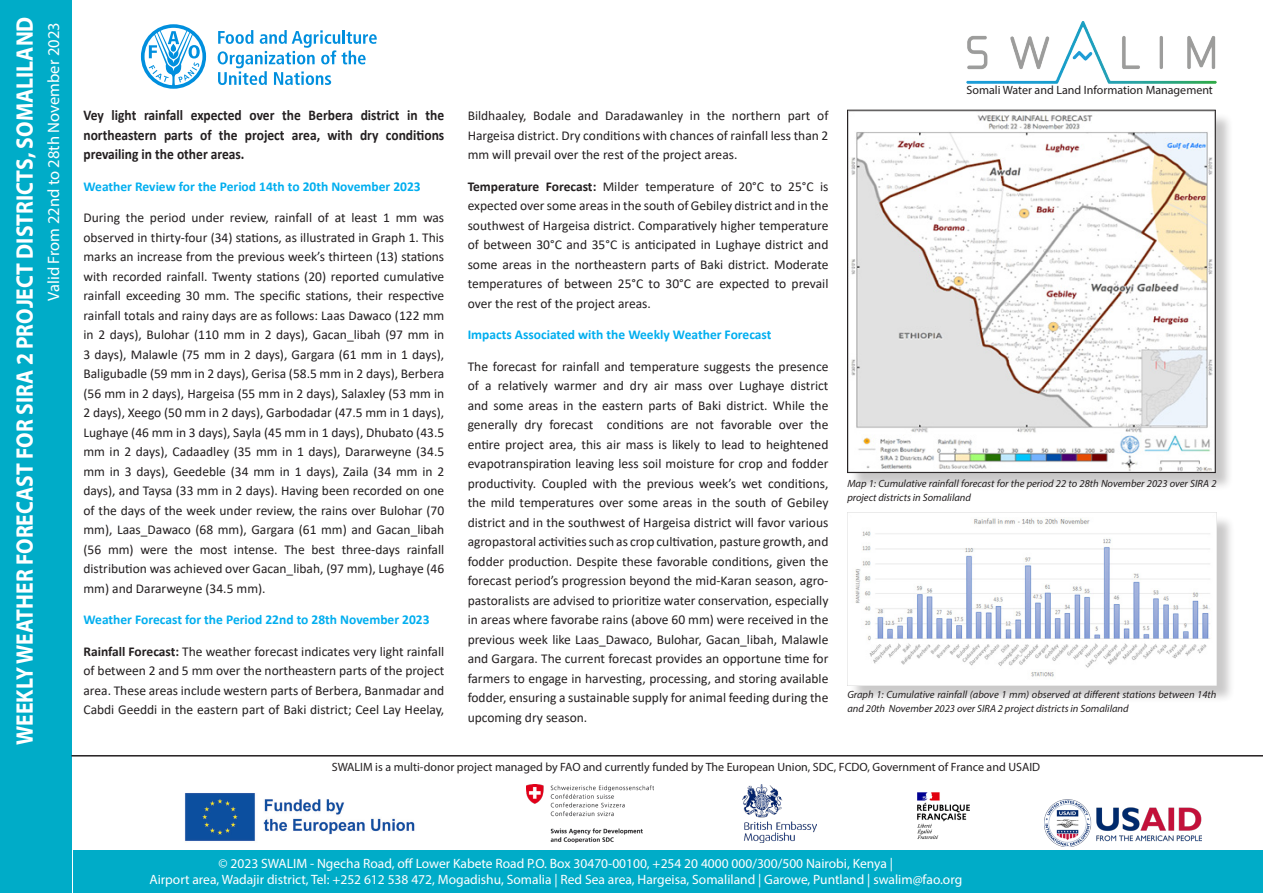
<style>
.page{position:relative;width:1263px;height:893px;background:#fff}
.page>*{position:absolute;margin:0;border:0;box-sizing:border-box;transform-origin:0 0}
.t1{font:700 24px "Myriad Pro";color:#fff;scale:.9 1}
.t2{font:16.5px "Myriad Pro";color:#fff}
.t3{font:700 14.85px/19.5px "Calibri";color:#231f20;text-align:justify;scale:.91 1}
.t4{font:13.5px/19.5px "Calibri";color:#231f20;text-align:justify}
.t5{font:13.5px "Myriad Pro";color:#fff}
.t6{font:700 13.5px "Calibri";color:#00aeef}
.t7{font:12px "Myriad Pro";color:#231f20}
.t8{font:italic 10.5px/13.5px "Myriad Pro";color:#231f20}
.s1{font-weight:700}
</style>
<div class="page">
<img style="left:966px;top:22px;width:250px;height:61px">
<div style="left:0;top:0;width:71px;height:893px;background:#00acc8"></div>
<svg style="left:141px;top:24px;width:65px;height:65px"></svg>
<svg style="left:218px;top:30px;width:159px;height:55px"></svg>
<img style="left:185px;top:793px;width:230px;height:48px">
<img style="left:527px;top:785px;width:126px;height:57px">
<img style="left:1044px;top:800px;width:157px;height:46px">
<div style="left:74px;top:850px;width:1189px;height:43px;background:#00acc8"></div>
<img style="left:917px;top:792px;width:53px;height:47px">
<img style="left:743px;top:785px;width:73px;height:57px">
<hr style="left:71px;top:755px;width:1192px;height:1px;background:#231f20">
<div style="left:849px;top:112px;width:385px;height:379px;background:#231f20;opacity:.25"></div>
<img style="left:849px;top:112px;width:364px;height:359px">
<div style="left:847px;top:110px;width:368px;height:363px;border:1px solid #231f20"></div>
<div style="left:850px;top:515px;width:385px;height:189px;background:#231f20;opacity:.24"></div>
<img style="left:850px;top:515px;width:366px;height:170px">
<p class="t1" style="left:9px;top:745px;width:811px;rotate:-90deg">WEEKLY WEATHER FORECAST FOR SIRA 2 PROJECT DISTRICTS, SOMALILAND</p>
<p class="t2" style="left:43px;top:301px;width:280px;rotate:-90deg">Valid From 22nd to 28th November 2023</p>
<p class="t3" style="left:83px;top:105px;width:398px">Vey light rainfall expected over the Berbera district in the northeastern parts of the project area, with dry conditions prevailing in the other areas.</p>
<p class="t6" style="left:83px;top:177px;width:339px">Weather Review for the Period 14th to 20th November 2023</p>
<p class="t4" style="left:83px;top:208px;width:362px">During the period under review, rainfall of at least 1 mm was observed in thirty-four (34) stations, as illustrated in Graph 1. This marks an increase from the previous week’s thirteen (13) stations with recorded rainfall. Twenty stations (20) reported cumulative rainfall exceeding 30 mm. The specific stations, their respective rainfall totals and rainy days are as follows: Laas Dawaco (122 mm in 2 days), Bulohar (110 mm in 2 days), Gacan_libah (97 mm in 3 days), Malawle (75 mm in 2 days), Gargara (61 mm in 1 days), Baligubadle (59 mm in 2 days), Gerisa (58.5 mm in 2 days), Berbera (56 mm in 2 days), Hargeisa (55 mm in 2 days), Salaxley (53 mm in 2 days), Xeego (50 mm in 2 days), Garbodadar (47.5 mm in 1 days), Lughaye (46 mm in 3 days), Sayla (45 mm in 1 days), Dhubato (43.5 mm in 2 days), Cadaadley (35 mm in 1 days), Dararweyne (34.5 mm in 3 days), Geedeble (34 mm in 1 days), Zaila (34 mm in 2 days), and Taysa (33 mm in 2 days). Having been recorded on one of the days of the week under review, the rains over Bulohar (70 mm), Laas_Dawaco (68 mm), Gargara (61 mm) and Gacan_libah (56 mm) were the most intense. The best three-days rainfall distribution was achieved over Gacan_libah, (97 mm), Lughaye (46 mm) and Dararweyne (34.5 mm).</p>
<p class="t6" style="left:83px;top:610px;width:348px">Weather Forecast for the Period 22nd to 28th November 2023</p>
<p class="t4" style="left:83px;top:641px;width:362px"><span class="s1">Rainfall Forecast:</span> The weather forecast indicates very light rainfall of between 2 and 5 mm over the northeastern parts of the project area. These areas include western parts of Berbera, Banmadar and Cabdi Geeddi in the eastern part of Baki district; Ceel Lay Heelay,</p>
<p class="t4" style="left:468px;top:106px;width:362px">Bildhaaley, Bodale and Daradawanley in the northern part of Hargeisa district. Dry conditions with chances of rainfall less than 2 mm will prevail over the rest of the project areas.</p>
<p class="t4" style="left:468px;top:176px;width:362px"><span class="s1">Temperature Forecast:</span> Milder temperature of 20°C to 25°C is expected over some areas in the south of Gebiley district and in the southwest of Hargeisa district. Comparatively higher temperature of between 30°C and 35°C is anticipated in Lughaye district and some areas in the northeastern parts of Baki district. Moderate temperatures of between 25°C to 30°C are expected to prevail over the rest of the project areas.</p>
<p class="t6" style="left:468px;top:325px;width:305px">Impacts Associated with the Weekly Weather Forecast</p>
<p class="t4" style="left:468px;top:356px;width:362px">The forecast for rainfall and temperature suggests the presence of a relatively warmer and dry air mass over Lughaye district and some areas in the eastern parts of Baki district. While the generally dry forecast conditions are not favorable over the entire project area, this air mass is likely to lead to heightened evapotranspiration leaving less soil moisture for crop and fodder productivity. Coupled with the previous week’s wet conditions, the mild temperatures over some areas in the south of Gebiley district and in the southwest of Hargeisa district will favor various agropastoral activities such as crop cultivation, pasture growth, and fodder production. Despite these favorable conditions, given the forecast period’s progression beyond the mid-Karan season, agro&shy;pastoralists are advised to prioritize water conservation, especially in areas where favorabe rains (above 60 mm) were received in the previous week like Laas_Dawaco, Bulohar, Gacan_libah, Malawle and Gargara. The current forecast provides an opportune time for farmers to engage in harvesting, processing, and storing available fodder, ensuring a sustainable supply for animal feeding during the upcoming dry season.</p>
<p class="t7" style="left:966px;top:83px;width:248px">Somali Water and Land Information Management</p>
<p class="t8" style="left:847px;top:477px;width:371px">Map 1: Cumulative rainfall forecast for the period 22 to 28th November 2023 over SIRA 2 project districts in Somaliland</p>
<p class="t8" style="left:847px;top:688px;width:371px">Graph 1: Cumulative rainfall (above 1 mm) observed at different stations between 14th and 20th November 2023 over SIRA 2 project districts in Somaliland</p>
<p class="t7" style="left:332px;top:760px;width:710px">SWALIM is a multi-donor project managed by FAO and currently funded by The European Union, SDC, FCDO, Government of France and USAID</p>
<p class="t5" style="left:219px;top:855px;width:676px">© 2023 SWALIM - Ngecha Road, off Lower Kabete Road P.O. Box 30470-00100, +254 20 4000 000/300/500 Nairobi, Kenya |</p>
<p class="t5" style="left:149px;top:871px;width:814px">Airport area, Wadajir district, Tel: +252 612 538 472, Mogadishu, Somalia | Red Sea area, Hargeisa, Somaliland | Garowe, Puntland | swalim@fao.org</p>
</div>
